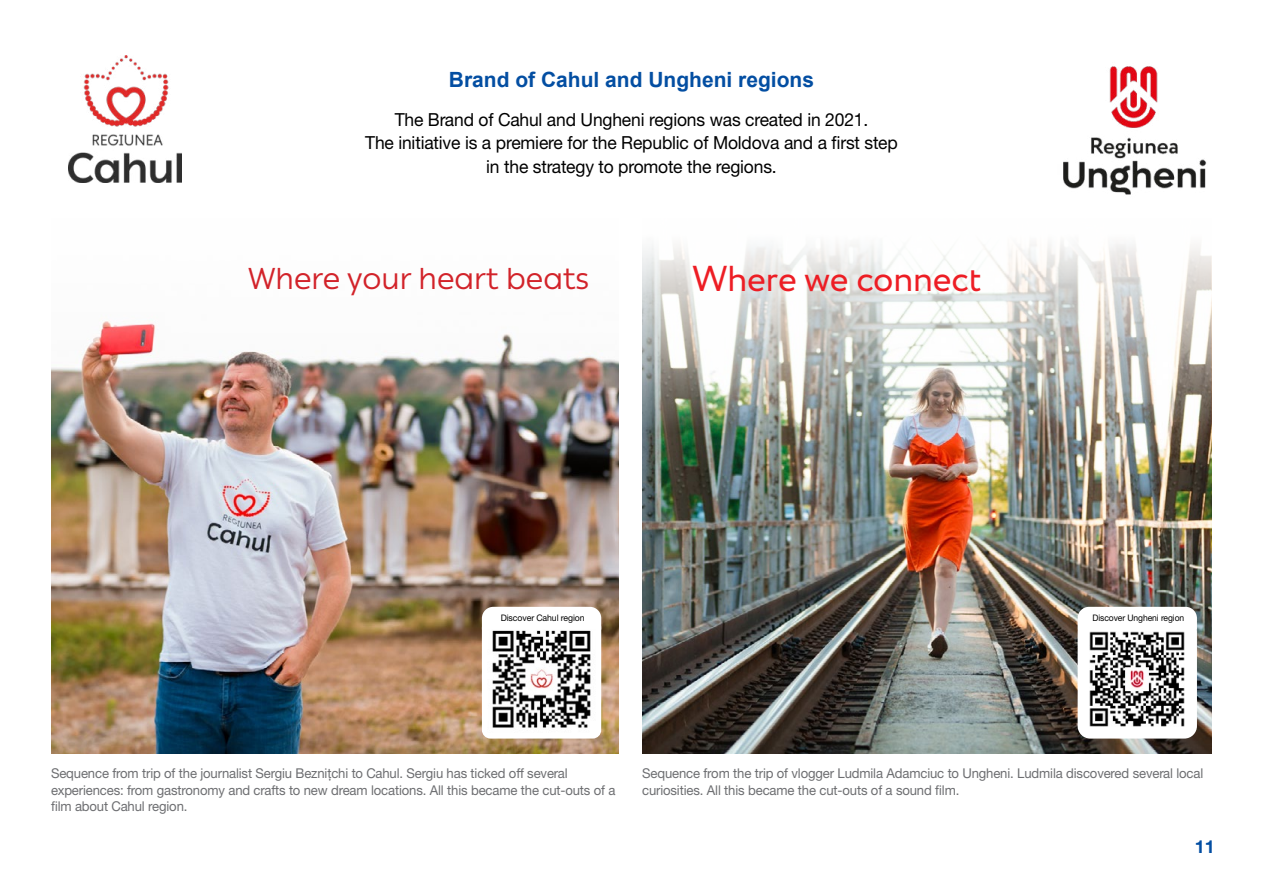
<style>
.page{position:relative;width:1263px;height:893px;background:#fff}
.page>*{position:absolute;margin:0;border:0;box-sizing:border-box;transform-origin:0 0}
.t1{font:36px "Circe";color:#ed1d24}
.t2{font:30px "Ping LCG";color:#d2232a}
.t3{font:700 21px "Arial";color:#034ea2}
.t4{font:18px/23.7px "Helvetica Neue LTW1 G";letter-spacing:-.01em;color:#000;text-align:center}
.t5{font:700 18px "Helvetica Neue LTW1 G";color:#034ea2}
.t6{font:13.5px/16.5px "Helvetica Neue LTW1 G";letter-spacing:-.01em;color:#6d6e71}
.t7{font:9px "Helvetica Neue LTW1 G";letter-spacing:-.01em;color:#000;scale:.95 1}
.t8{font:9px "Helvetica Neue LTW1 G";letter-spacing:-.01em;color:#000}
</style>
<div class="page">
<img style="left:642px;top:242px;width:570px;height:512px">
<img style="left:51px;top:321px;width:567px;height:433px">
<img style="left:69px;top:56px;width:113px;height:127px">
<img style="left:1063px;top:66px;width:144px;height:129px">
<img style="left:1077px;top:630px;width:120px;height:109px">
<img style="left:482px;top:630px;width:119px;height:109px">
<svg style="left:482px;top:607px;width:119px;height:23px"></svg>
<svg style="left:1077px;top:607px;width:120px;height:23px"></svg>
<h3 class="t3" style="left:449px;top:65px;width:367px">Brand of Cahul and Ungheni regions</h3>
<h3 class="t4" style="left:365px;top:107px;width:534px">The Brand of Cahul and Ungheni regions was created in 2021.<br>The initiative is a premiere for the Republic of Moldova and a first step in the strategy to promote the regions.</h3>
<h2 class="t2" style="left:248px;top:256px;width:342px">Where your heart beats</h2>
<h1 class="t1" style="left:692px;top:255px;width:291px">Where we connect</h1>
<p class="t8" style="left:501px;top:612px;width:86px">Discover Cahul region</p>
<p class="t7" style="left:1092px;top:612px;width:98px">Discover Ungheni region</p>
<p class="t6" style="left:51px;top:765px;width:566px">Sequence from trip of the journalist Sergiu Beznițchi to Cahul. Sergiu has ticked off several experiences: from gastronomy and crafts to new dream locations. All this became the cut-outs of a film about Cahul region.</p>
<p class="t6" style="left:642px;top:765px;width:563px">Sequence from the trip of vlogger Ludmila Adamciuc to Ungheni. Ludmila discovered several local curiosities. All this became the cut-outs of a sound film.</p>
<h3 class="t5" style="left:1195px;top:836px;width:22px">11</h3>
</div>
